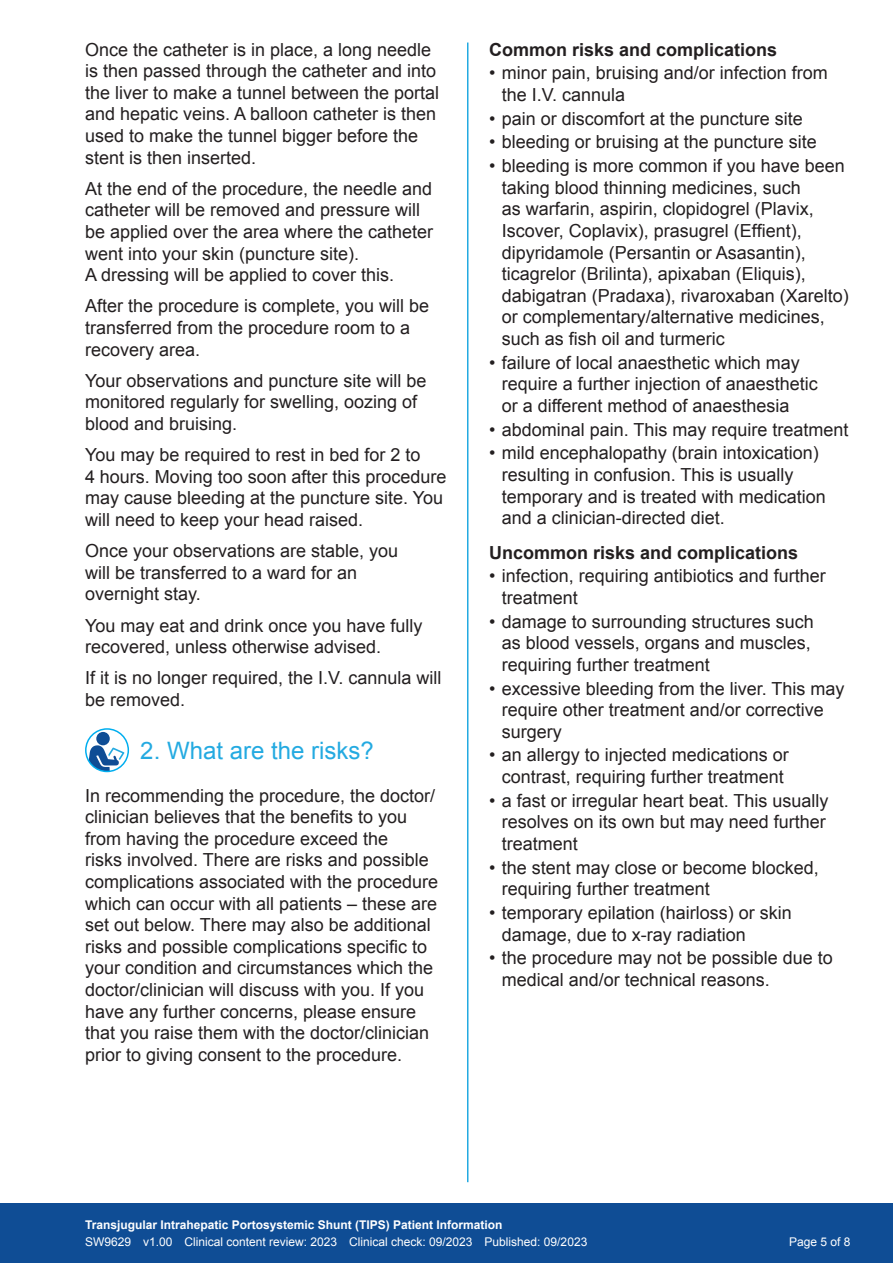
<style>
.page{position:relative;width:893px;height:1263px;background:#fff}
.page>*{position:absolute;margin:0;border:0;box-sizing:border-box;transform-origin:0 0}
.t1{font:24px "Arial";color:#24aae1}
.t2{font:18px/21.6px "Arial";color:#231f20}
.t3{font:700 18px "Arial";color:#231f20}
.t4{font:12px "Arial";color:#fff}
.t5{font:700 12px "Arial";color:#fff}
</style>
<div class="page">
<div style="left:0;top:1203px;width:893px;height:60px;background:#0f4d95"></div>
<hr style="left:467px;top:43px;width:1px;height:1139px;background:#24aae1">
<svg style="left:86px;top:729px;width:42px;height:42px"></svg>
<div style="left:96px;top:732px;width:14px;height:13px;background:#0f4d95;border-radius:50%"></div>
<svg style="left:87px;top:745px;width:37px;height:26px"></svg>
<div style="left:85px;top:728px;width:44px;height:44px;border:2px solid #00aeef;border-radius:50%"></div>
<p class="t2" style="left:85px;top:39px;width:356px">Once the catheter is in place, a long needle is then passed through the catheter and into the liver to make a tunnel between the portal and hepatic veins. A balloon catheter is then used to make the tunnel bigger before the stent is then inserted.</p>
<p class="t2" style="left:85px;top:178px;width:350px">At the end of the procedure, the needle and catheter will be removed and pressure will be applied over the area where the catheter went into your skin (puncture site).<br>A dressing will be applied to cover this.</p>
<p class="t2" style="left:85px;top:295px;width:346px">After the procedure is complete, you will be transferred from the procedure room to a recovery area.</p>
<p class="t2" style="left:85px;top:370px;width:343px">Your observations and puncture site will be monitored regularly for swelling, oozing of blood and bruising.</p>
<p class="t2" style="left:85px;top:444px;width:363px">You may be required to rest in bed for 2 to<br>4 hours. Moving too soon after this procedure may cause bleeding at the puncture site. You will need to keep your head raised.</p>
<p class="t2" style="left:85px;top:540px;width:315px">Once your observations are stable, you will be transferred to a ward for an overnight stay.</p>
<p class="t2" style="left:85px;top:614px;width:339px">You may eat and drink once you have fully recovered, unless otherwise advised.</p>
<p class="t2" style="left:85px;top:667px;width:358px">If it is no longer required, the I.V. cannula will be removed.</p>
<h1 class="t1" style="left:140px;top:735px;width:235px">2. What are the risks?</h1>
<p class="t2" style="left:85px;top:785px;width:355px">In recommending the procedure, the doctor/ clinician believes that the benefits to you from having the procedure exceed the<br>risks involved. There are risks and possible complications associated with the procedure which can occur with all patients – these are set out below. There may also be additional risks and possible complications specific to your condition and circumstances which the doctor/clinician will discuss with you. If you have any further concerns, please ensure that you raise them with the doctor/clinician prior to giving consent to the procedure.</p>
<p class="t3" style="left:489px;top:37px;width:290px">Common risks and complications</p>
<p class="t2" style="left:502px;top:62px;width:328px;text-indent:-13px">• minor pain, bruising and/or infection from the I.V. cannula</p>
<p class="t2" style="left:489px;top:108px;width:315px">• pain or discomfort at the puncture site</p>
<p class="t2" style="left:489px;top:131px;width:329px">• bleeding or bruising at the puncture site</p>
<p class="t2" style="left:502px;top:155px;width:349px;text-indent:-13px">• bleeding is more common if you have been taking blood thinning medicines, such<br>as warfarin, aspirin, clopidogrel (Plavix, Iscover, Coplavix), prasugrel (Effient), dipyridamole (Persantin or Asasantin), ticagrelor (Brilinta), apixaban (Eliquis), dabigatran (Pradaxa), rivaroxaban (Xarelto) or complementary/alternative medicines, such as fish oil and turmeric</p>
<p class="t2" style="left:502px;top:352px;width:318px;text-indent:-13px">• failure of local anaesthetic which may require a further injection of anaesthetic or a different method of anaesthesia</p>
<p class="t2" style="left:489px;top:419px;width:361px">• abdominal pain. This may require treatment</p>
<p class="t2" style="left:502px;top:442px;width:326px;text-indent:-13px">• mild encephalopathy (brain intoxication) resulting in confusion. This is usually temporary and is treated with medication and a clinician-directed diet.</p>
<p class="t3" style="left:489px;top:540px;width:311px">Uncommon risks and complications</p>
<p class="t2" style="left:502px;top:565px;width:326px;text-indent:-13px">• infection, requiring antibiotics and further treatment</p>
<p class="t2" style="left:502px;top:611px;width:314px;text-indent:-13px">• damage to surrounding structures such as blood vessels, organs and muscles, requiring further treatment</p>
<p class="t2" style="left:502px;top:678px;width:344px;text-indent:-13px">• excessive bleeding from the liver. This may require other treatment and/or corrective surgery</p>
<p class="t2" style="left:489px;top:744px;width:301px;text-align:center">• an allergy to injected medications or contrast, requiring further treatment</p>
<p class="t2" style="left:502px;top:790px;width:328px;text-indent:-13px">• a fast or irregular heart beat. This usually resolves on its own but may need further treatment</p>
<p class="t2" style="left:502px;top:857px;width:319px;text-indent:-13px">• the stent may close or become blocked, requiring further treatment</p>
<p class="t2" style="left:502px;top:902px;width:292px;text-indent:-13px">• temporary epilation (hairloss) or skin damage, due to x-ray radiation</p>
<p class="t2" style="left:502px;top:947px;width:333px;text-indent:-13px">• the procedure may not be possible due to medical and/or technical reasons.</p>
<p class="t5" style="left:85px;top:1217px;width:419px">Transjugular Intrahepatic Portosystemic Shunt (TIPS) Patient Information</p>
<p class="t4" style="left:85px;top:1234px;width:504px">SW9629 v1.00 Clinical content review: 2023 Clinical check: 09/2023 Published: 09/2023</p>
<p class="t4" style="left:789px;top:1234px;width:63px">Page 5 of 8</p>
</div>
